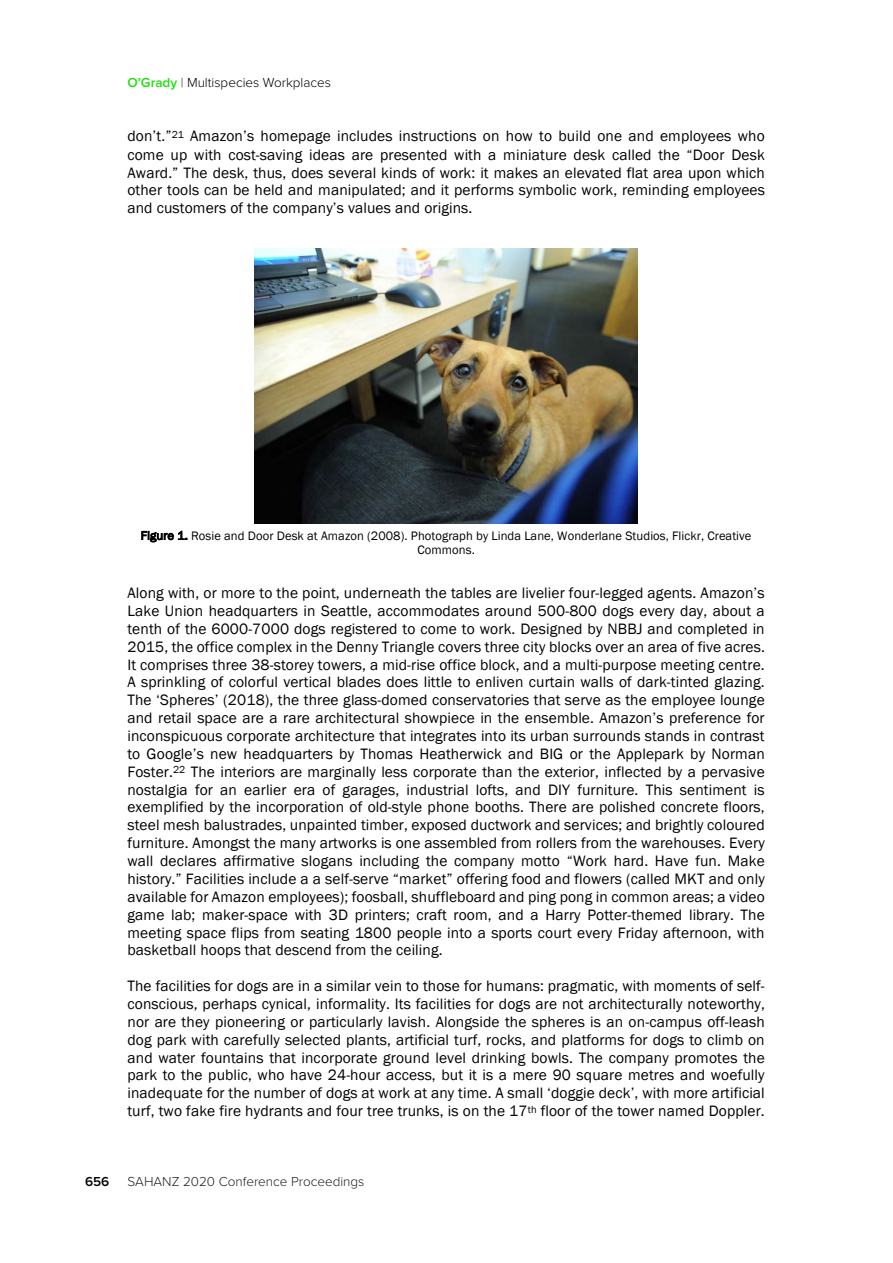
<style>
.page{position:relative;width:893px;height:1263px;background:#fff}
.page>*{position:absolute;margin:0;border:0;box-sizing:border-box;transform-origin:0 0}
.t1{font:15.45px/17.9px "Franklin Gothic";letter-spacing:.01em;color:#000;text-align:justify}
.t2{font:300 13.5px "Proxima Nova";color:#231f20}
.t3{font:300 13.5px "Proxima Nova";color:#000}
.t4{font:600 13.5px "Proxima Nova";color:#000}
.t5{font:12.6px/14.4px "Franklin Gothic";letter-spacing:.005em;color:#000;text-align:center}
.s1{font-weight:600;color:#1be109}
.s2{color:#231f20}
.s3{font-size:12.3px}
</style>
<div class="page">
<img style="left:255px;top:248px;width:383px;height:276px">
<p class="t3" style="left:128px;top:73px;width:205px"><span class="s1">O’Grady</span> <span class="s2">|</span> Multispecies Workplaces</p>
<p class="t1" style="left:127px;top:128px;width:639px">don’t.”<sup>21</sup> Amazon’s homepage includes instructions on how to build one and employees who come up with cost-saving ideas are presented with a miniature desk called the “Door Desk Award.” The desk, thus, does several kinds of work: it makes an elevated flat area upon which other tools can be held and manipulated; and it performs symbolic work, reminding employees and customers of the company’s values and origins.</p>
<p class="t5" style="left:141px;top:529px;width:612px"><span class="s3">Figure 1.</span> Rosie and Door Desk at Amazon (2008). Photograph by Linda Lane, Wonderlane Studios, Flickr, Creative<br>Commons.</p>
<p class="t1" style="left:127px;top:584px;width:639px">Along with, or more to the point, underneath the tables are livelier four-legged agents. Amazon’s Lake Union headquarters in Seattle, accommodates around 500-800 dogs every day, about a tenth of the 6000-7000 dogs registered to come to work. Designed by NBBJ and completed in 2015, the office complex in the Denny Triangle covers three city blocks over an area of five acres.<br>It comprises three 38-storey towers, a mid-rise office block, and a multi-purpose meeting centre.<br>A sprinkling of colorful vertical blades does little to enliven curtain walls of dark-tinted glazing.<br>The ‘Spheres’ (2018), the three glass-domed conservatories that serve as the employee lounge and retail space are a rare architectural showpiece in the ensemble. Amazon’s preference for inconspicuous corporate architecture that integrates into its urban surrounds stands in contrast to Google’s new headquarters by Thomas Heatherwick and BIG or the Applepark by Norman Foster.<sup>22</sup> The interiors are marginally less corporate than the exterior, inflected by a pervasive nostalgia for an earlier era of garages, industrial lofts, and DIY furniture. This sentiment is exemplified by the incorporation of old-style phone booths. There are polished concrete floors, steel mesh balustrades, unpainted timber, exposed ductwork and services; and brightly coloured furniture. Amongst the many artworks is one assembled from rollers from the warehouses. Every wall declares affirmative slogans including the company motto “Work hard. Have fun. Make history.” Facilities include a a self-serve “market” offering food and flowers (called MKT and only available for Amazon employees); foosball, shuffleboard and ping pong in common areas; a video game lab; maker-space with 3D printers; craft room, and a Harry Potter-themed library. The meeting space flips from seating 1800 people into a sports court every Friday afternoon, with basketball hoops that descend from the ceiling.</p>
<p class="t1" style="left:127px;top:977px;width:639px">The facilities for dogs are in a similar vein to those for humans: pragmatic, with moments of self&shy;conscious, perhaps cynical, informality. Its facilities for dogs are not architecturally noteworthy, nor are they pioneering or particularly lavish. Alongside the spheres is an on-campus off-leash dog park with carefully selected plants, artificial turf, rocks, and platforms for dogs to climb on and water fountains that incorporate ground level drinking bowls. The company promotes the park to the public, who have 24-hour access, but it is a mere 90 square metres and woefully inadequate for the number of dogs at work at any time. A small ‘doggie deck’, with more artificial turf, two fake fire hydrants and four tree trunks, is on the 17<sup>th</sup> floor of the tower named Doppler.</p>
<p class="t4" style="left:85px;top:1172px;width:26px">656</p>
<p class="t2" style="left:128px;top:1172px;width:238px">SAHANZ 2020 Conference Proceedings</p>
</div>
